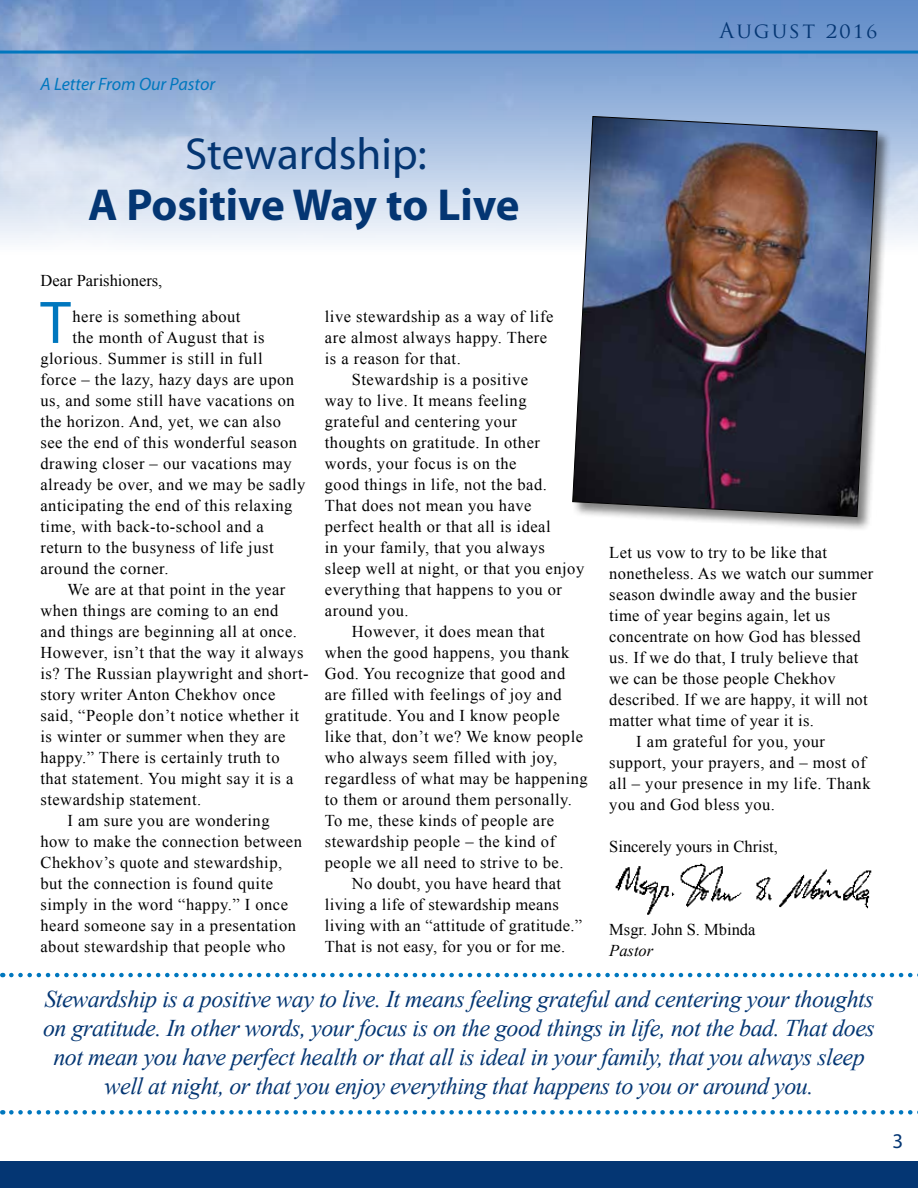
<style>
.page{position:relative;width:918px;height:1188px;background:#fff}
.page>*{position:absolute;margin:0;border:0;box-sizing:border-box;transform-origin:0 0}
.t1{font:60.6px "Myriad";color:#0077be}
.t2{font:700 45px "Myriad";color:#043673}
.t3{font:45px "Myriad";color:#043673}
.t4{font:italic 24px/28.8px "Times New Roman";letter-spacing:-.02em;color:#043673;text-align:center}
.t5{font:21px "Trajan Pro";letter-spacing:.1em;color:#043673}
.t6{font:21px "Myriad";color:#043673}
.t7{font:italic 18px "Myriad";color:#0077be}
.t8{font:16.5px "Times New Roman";letter-spacing:.03em;color:#000}
.t9{font:16.5px "Times New Roman";color:#000}
.t10{font:italic 16.5px "Times New Roman";color:#000}
</style>
<div class="page">
<img style="left:0;top:0;width:918px;height:243px">
<hr style="left:0;top:51px;width:918px;height:3px;background:#0077be">
<div style="left:0;top:1161px;width:918px;height:27px;background:#043673"></div>
<img style="left:615px;top:863px;width:257px;height:51px">
<div style="left:571px;top:115px;width:321px;height:417px;background:#000;opacity:.5"></div>
<img style="left:572px;top:116px;width:306px;height:401px">
<svg style="left:11px;top:973px;width:907px;height:4px"></svg>
<svg style="left:11px;top:1110px;width:907px;height:5px"></svg>
<p class="t7" style="left:40px;top:75px;width:176px">A Letter From Our Pastor</p>
<p class="t5" style="left:720px;top:17px;width:159px">August 2016</p>
<h2 class="t3" style="left:185px;top:131px;width:243px">Stewardship:</h2>
<h2 class="t2" style="left:88px;top:181px;width:433px">A Positive Way to Live</h2>
<p class="t9" style="left:40px;top:269px;width:123px">Dear Parishioners,</p>
<h1 class="t1" style="left:40px;top:293px;width:32px">T</h1>
<p class="t8" style="left:72px;top:305px;width:170px">here is something about</p>
<p class="t8" style="left:72px;top:326px;width:194px">the month of August that is</p>
<p class="t8" style="left:41px;top:347px;width:224px">glorious. Summer is still in full</p>
<p class="t8" style="left:41px;top:368px;width:255px">force – the lazy, hazy days are upon</p>
<p class="t8" style="left:41px;top:389px;width:256px">us, and some still have vacations on</p>
<p class="t8" style="left:41px;top:410px;width:242px">the horizon. And, yet, we can also</p>
<p class="t8" style="left:41px;top:431px;width:258px">see the end of this wonderful season</p>
<p class="t8" style="left:41px;top:452px;width:253px">drawing closer – our vacations may</p>
<p class="t8" style="left:41px;top:473px;width:267px">already be over, and we may be sadly</p>
<p class="t8" style="left:41px;top:494px;width:254px">anticipating the end of this relaxing</p>
<p class="t8" style="left:41px;top:515px;width:225px">time, with back-to-school and a</p>
<p class="t8" style="left:41px;top:536px;width:235px">return to the busyness of life just</p>
<p class="t8" style="left:41px;top:557px;width:130px">around the corner.</p>
<p class="t8" style="left:67px;top:578px;width:219px">We are at that point in the year</p>
<p class="t8" style="left:41px;top:599px;width:240px">when things are coming to an end</p>
<p class="t8" style="left:41px;top:620px;width:258px">and things are beginning all at once.</p>
<p class="t8" style="left:41px;top:641px;width:264px">However, isn’t that the way it always</p>
<p class="t8" style="left:41px;top:662px;width:270px">is? The Russian playwright and short-</p>
<p class="t8" style="left:41px;top:683px;width:236px">story writer Anton Chekhov once</p>
<p class="t8" style="left:41px;top:704px;width:260px">said, “People don’t notice whether it</p>
<p class="t8" style="left:41px;top:725px;width:246px">is winter or summer when they are</p>
<p class="t8" style="left:41px;top:746px;width:241px">happy.” There is certainly truth to</p>
<p class="t8" style="left:41px;top:767px;width:254px">that statement. You might say it is a</p>
<p class="t8" style="left:41px;top:788px;width:162px">stewardship statement.</p>
<p class="t8" style="left:67px;top:809px;width:204px">I am sure you are wondering</p>
<p class="t8" style="left:41px;top:830px;width:263px">how to make the connection between</p>
<p class="t8" style="left:41px;top:851px;width:243px">Chekhov’s quote and stewardship,</p>
<p class="t8" style="left:41px;top:872px;width:234px">but the connection is found quite</p>
<p class="t8" style="left:41px;top:893px;width:249px">simply in the word “happy.” I once</p>
<p class="t8" style="left:41px;top:914px;width:257px">heard someone say in a presentation</p>
<p class="t8" style="left:41px;top:935px;width:246px">about stewardship that people who</p>
<p class="t8" style="left:325px;top:305px;width:230px">live stewardship as a way of life</p>
<p class="t8" style="left:325px;top:326px;width:224px">are almost always happy. There</p>
<p class="t8" style="left:325px;top:347px;width:137px">is a reason for that.</p>
<p class="t8" style="left:352px;top:368px;width:178px">Stewardship is a positive</p>
<p class="t8" style="left:325px;top:389px;width:203px">way to live. It means feeling</p>
<p class="t8" style="left:325px;top:410px;width:194px">grateful and centering your</p>
<p class="t8" style="left:325px;top:431px;width:217px">thoughts on gratitude. In other</p>
<p class="t8" style="left:325px;top:452px;width:193px">words, your focus is on the</p>
<p class="t8" style="left:325px;top:473px;width:224px">good things in life, not the bad.</p>
<p class="t8" style="left:325px;top:494px;width:208px">That does not mean you have</p>
<p class="t8" style="left:325px;top:516px;width:227px">perfect health or that all is ideal</p>
<p class="t8" style="left:325px;top:537px;width:222px">in your family, that you always</p>
<p class="t8" style="left:325px;top:558px;width:261px">sleep well at night, or that you enjoy</p>
<p class="t8" style="left:325px;top:579px;width:239px">everything that happens to you or</p>
<p class="t8" style="left:325px;top:600px;width:85px">around you.</p>
<p class="t8" style="left:352px;top:621px;width:194px">However, it does mean that</p>
<p class="t8" style="left:325px;top:642px;width:246px">when the good happens, you thank</p>
<p class="t8" style="left:325px;top:663px;width:242px">God. You recognize that good and</p>
<p class="t8" style="left:325px;top:684px;width:238px">are filled with feelings of joy and</p>
<p class="t8" style="left:325px;top:705px;width:236px">gratitude. You and I know people</p>
<p class="t8" style="left:325px;top:726px;width:260px">like that, don’t we? We know people</p>
<p class="t8" style="left:325px;top:747px;width:234px">who always seem filled with joy,</p>
<p class="t8" style="left:325px;top:768px;width:264px">regardless of what may be happening</p>
<p class="t8" style="left:325px;top:789px;width:249px">to them or around them personally.</p>
<p class="t8" style="left:325px;top:810px;width:231px">To me, these kinds of people are</p>
<p class="t8" style="left:325px;top:831px;width:232px">stewardship people – the kind of</p>
<p class="t8" style="left:325px;top:852px;width:240px">people we all need to strive to be.</p>
<p class="t8" style="left:352px;top:873px;width:211px">No doubt, you have heard that</p>
<p class="t8" style="left:325px;top:894px;width:236px">living a life of stewardship means</p>
<p class="t8" style="left:325px;top:915px;width:259px">living with an “attitude of gratitude.”</p>
<p class="t8" style="left:325px;top:936px;width:242px">That is not easy, for you or for me.</p>
<p class="t8" style="left:609px;top:541px;width:219px">Let us vow to try to be like that</p>
<p class="t8" style="left:609px;top:562px;width:266px">nonetheless. As we watch our summer</p>
<p class="t8" style="left:609px;top:583px;width:249px">season dwindle away and the busier</p>
<p class="t8" style="left:609px;top:604px;width:222px">time of year begins again, let us</p>
<p class="t8" style="left:609px;top:625px;width:253px">concentrate on how God has blessed</p>
<p class="t8" style="left:609px;top:646px;width:251px">us. If we do that, I truly believe that</p>
<p class="t8" style="left:609px;top:667px;width:228px">we can be those people Chekhov</p>
<p class="t8" style="left:609px;top:688px;width:260px">described. If we are happy, it will not</p>
<p class="t8" style="left:609px;top:709px;width:206px">matter what time of year it is.</p>
<p class="t8" style="left:636px;top:730px;width:190px">I am grateful for you, your</p>
<p class="t8" style="left:609px;top:751px;width:258px">support, your prayers, and – most of</p>
<p class="t8" style="left:609px;top:772px;width:263px">all – your presence in my life. Thank</p>
<p class="t8" style="left:609px;top:793px;width:167px">you and God bless you.</p>
<p class="t9" style="left:609px;top:835px;width:170px">Sincerely yours in Christ,</p>
<p class="t9" style="left:609px;top:919px;width:148px">Msgr. John S. Mbinda</p>
<p class="t10" style="left:609px;top:940px;width:46px">Pastor</p>
<p class="t4" style="left:43px;top:984px;width:833px">Stewardship is a positive way to live. It means feeling grateful and centering your thoughts on gratitude. In other words, your focus is on the good things in life, not the bad. That does not mean you have perfect health or that all is ideal in your family, that you always sleep well at night, or that you enjoy everything that happens to you or around you.</p>
<p class="t6" style="left:892px;top:1131px;width:12px">3</p>
</div>
